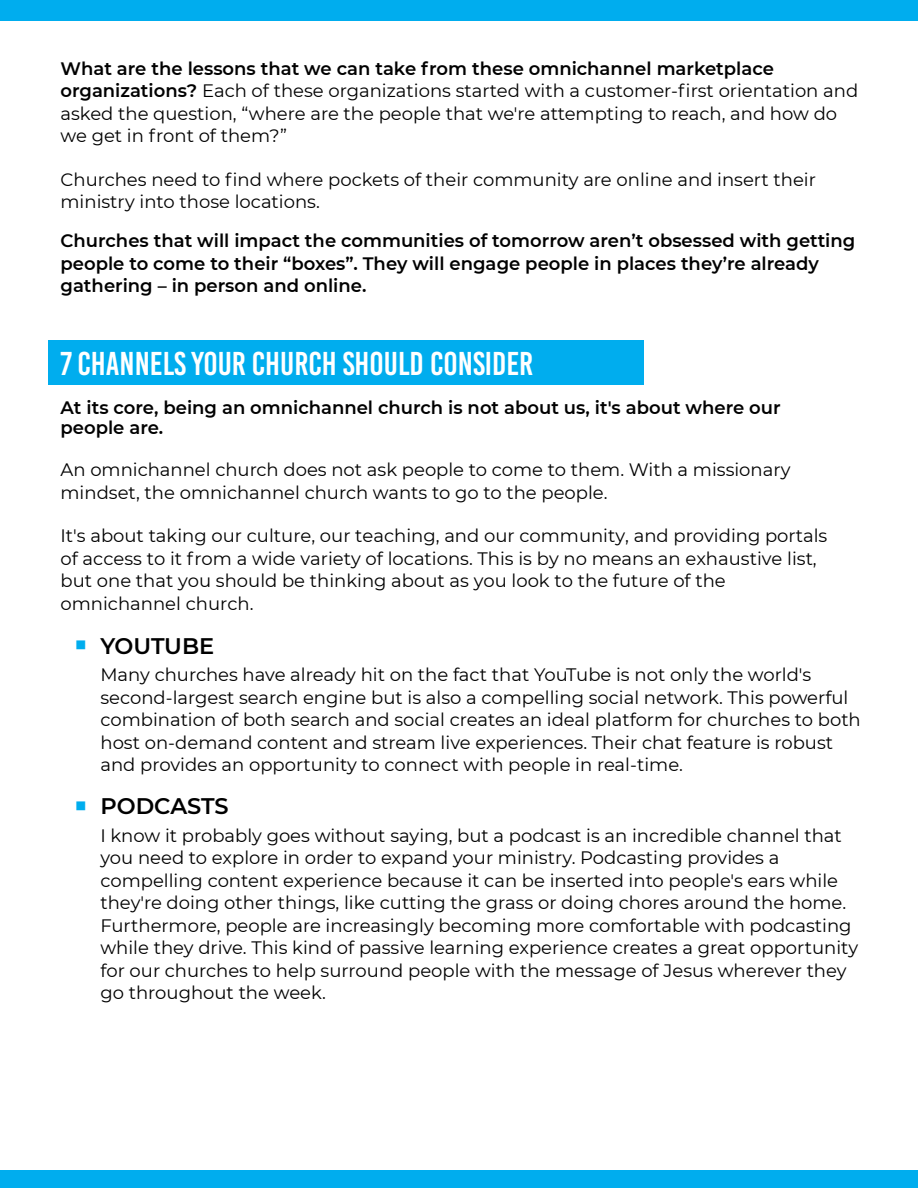
<style>
.page{position:relative;width:918px;height:1188px;background:#fff}
.page>*{position:absolute;margin:0;border:0;box-sizing:border-box;transform-origin:0 0}
.t1{font:33px "Bebas Kai";color:#fff}
.t2{font:600 22.5px "Montserrat";color:#000}
.t3{font:18px/22.5px "Montserrat";color:#000}
.t4{font:600 18px/22.5px "Montserrat";color:#000}
.s1{font-weight:600}
.s2{color:#00adee}
</style>
<div class="page">
<div style="left:0;top:0;width:918px;height:21px;background:#00adee"></div>
<div style="left:0;top:1170px;width:918px;height:18px;background:#00adee"></div>
<div style="left:48px;top:340px;width:596px;height:46px;background:#00adee"></div>
<p class="t3" style="left:61px;top:57px;width:799px"><span class="s1">What are the lessons that we can take from these omnichannel marketplace organizations?</span> Each of these organizations started with a customer-first orientation and asked the question, “where are the people that we're attempting to reach, and how do we get in front of them?”</p>
<p class="t3" style="left:61px;top:168px;width:757px">Churches need to find where pockets of their community are online and insert their ministry into those locations.</p>
<p class="t4" style="left:61px;top:229px;width:796px">Churches that will impact the communities of tomorrow aren’t obsessed with getting people to come to their “boxes”. They will engage people in places they’re already gathering – in person and online.</p>
<h1 class="t1" style="left:61px;top:346px;width:474px">7 CHANNELS YOUR CHURCH SHOULD CONSIDER</h1>
<p class="t4" style="left:61px;top:397px;width:722px;line-height:19.6px">At its core, being an omnichannel church is not about us, it's about where our people are.</p>
<p class="t3" style="left:61px;top:458px;width:732px">An omnichannel church does not ask people to come to them. With a missionary mindset, the omnichannel church wants to go to the people.</p>
<p class="t3" style="left:61px;top:524px;width:768px">It's about taking our culture, our teaching, and our community, and providing portals of access to it from a wide variety of locations. This is by no means an exhaustive list, but one that you should be thinking about as you look to the future of the omnichannel church.</p>
<p class="t2" style="left:74px;top:630px;width:142px"><span class="s2">■</span> YOUTUBE</p>
<p class="t3" style="left:100px;top:663px;width:762px">Many churches have already hit on the fact that YouTube is not only the world's second-largest search engine but is also a compelling social network. This powerful combination of both search and social creates an ideal platform for churches to both host on-demand content and stream live experiences. Their chat feature is robust and provides an opportunity to connect with people in real-time.</p>
<p class="t2" style="left:74px;top:791px;width:156px"><span class="s2">■</span> PODCASTS</p>
<p class="t3" style="left:100px;top:823px;width:759px">I know it probably goes without saying, but a podcast is an incredible channel that you need to explore in order to expand your ministry. Podcasting provides a compelling content experience because it can be inserted into people's ears while they're doing other things, like cutting the grass or doing chores around the home.<br>Furthermore, people are increasingly becoming more comfortable with podcasting while they drive. This kind of passive learning experience creates a great opportunity for our churches to help surround people with the message of Jesus wherever they go throughout the week.</p>
</div>
